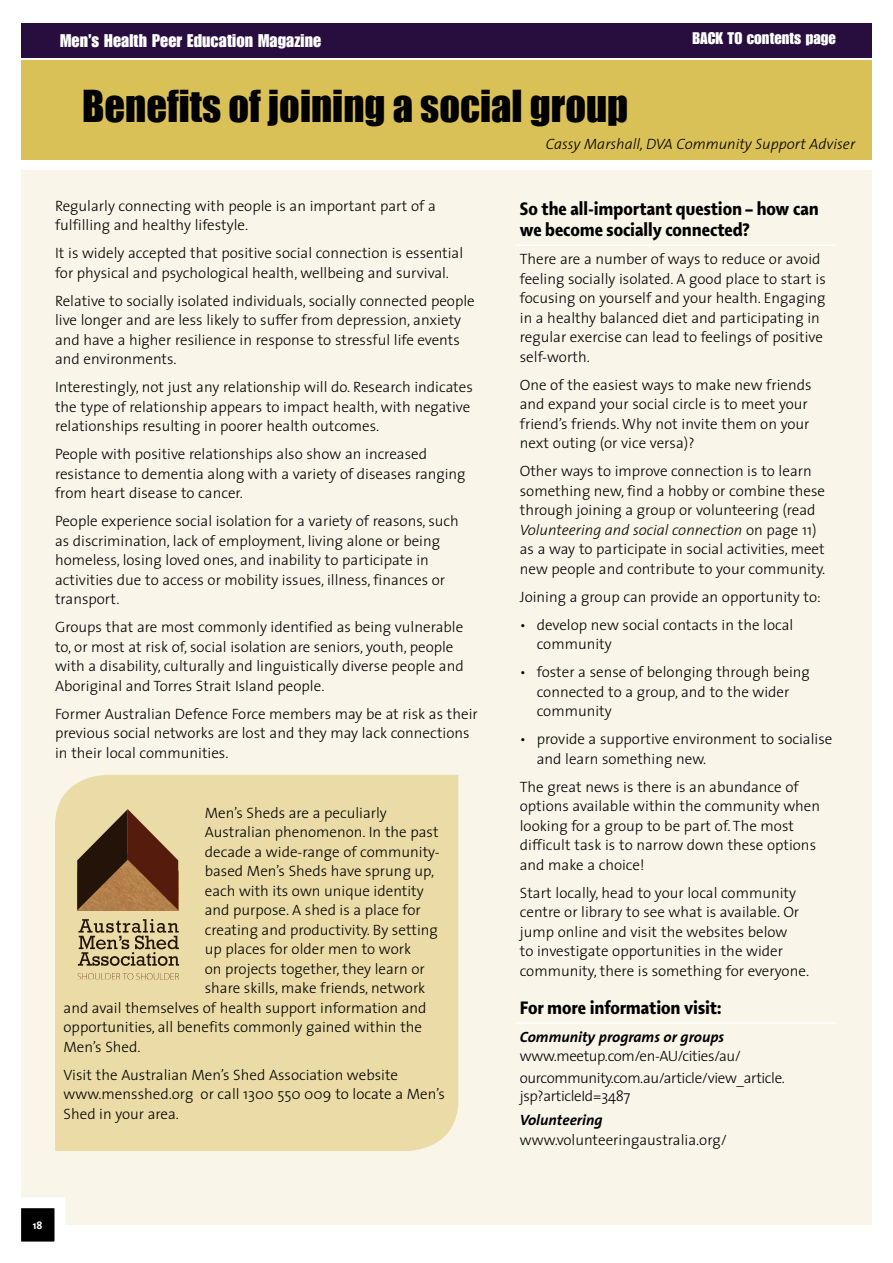
<style>
.page{position:relative;width:893px;height:1263px;background:#fff}
.page>*{position:absolute;margin:0;border:0;box-sizing:border-box;transform-origin:0 0}
.t1{font:40.5px "Impact";color:#000}
.heading_4{font:800 condensed 19.5px/21px "Shaker 2";letter-spacing:-.005em;color:#000}
.t2{font:18px "Impact LT Std";letter-spacing:.01em;color:#fff}
.t3{font:16.5px "Impact LT Std";letter-spacing:.005em;color:#fff}
.BODY{font:300 15px/19.5px "The Sans";color:#000}
.Custon_Bullet{font:300 15px/19.5px "The Sans";color:#000}
.BODY-2{font:300 15px/18px "The Sans";letter-spacing:-.025em;color:#000}
.Author{font:italic 300 15px "The Sans";color:#000}
.BODY-3{font:italic 700 15px "The Sans";color:#000}
.t4{font:700 10.8px "The Sans";color:#fff}
.s1{font-style:italic}
</style>
<div class="page">
<div style="left:21px;top:60px;width:851px;height:100px;background:#dac157"></div>
<div style="left:21px;top:170px;width:851px;height:1055px;background:#f9f5e9"></div>
<hr style="left:516px;top:245px;width:320px;height:1px;background:#fff">
<hr style="left:516px;top:1022px;width:320px;height:2px;background:#fff">
<div style="left:55px;top:775px;width:403px;height:376px;background:#ebdca7"></div>
<svg style="left:77px;top:973px;width:102px;height:7px"></svg>
<svg style="left:77px;top:809px;width:101px;height:101px;background:#866342"></svg>
<svg style="left:78px;top:919px;width:101px;height:47px;background:#afa077"></svg>
<div style="left:21px;top:23px;width:851px;height:34px;background:#270e3f"></div>
<svg style="left:21px;top:1197px;width:44px;height:45px;background:#6f6f6f"></svg>
<p class="t2" style="left:60px;top:30px;width:262px">Men’s Health Peer Education Magazine</p>
<p class="t3" style="left:692px;top:28px;width:145px">BACK TO contents page</p>
<h2 class="t1" style="left:82px;top:74px;width:547px">Benefits of joining a social group</h2>
<p class="Author" style="left:546px;top:132px;width:311px">Cassy Marshall, DVA Community Support Adviser</p>
<p class="BODY" style="left:55px;top:196px;width:382px">Regularly connecting with people is an important part of a fulfilling and healthy lifestyle.</p>
<p class="BODY" style="left:55px;top:243px;width:410px">It is widely accepted that positive social connection is essential for physical and psychological health, wellbeing and survival.</p>
<p class="BODY" style="left:55px;top:291px;width:421px">Relative to socially isolated individuals, socially connected people live longer and are less likely to suffer from depression, anxiety and have a higher resilience in response to stressful life events and environments.</p>
<p class="BODY" style="left:55px;top:377px;width:419px">Interestingly, not just any relationship will do. Research indicates the type of relationship appears to impact health, with negative relationships resulting in poorer health outcomes.</p>
<p class="BODY" style="left:55px;top:444px;width:412px">People with positive relationships also show an increased resistance to dementia along with a variety of diseases ranging from heart disease to cancer.</p>
<p class="BODY" style="left:55px;top:511px;width:405px">People experience social isolation for a variety of reasons, such as discrimination, lack of employment, living alone or being homeless, losing loved ones, and inability to participate in activities due to access or mobility issues, illness, finances or transport.</p>
<p class="BODY" style="left:55px;top:617px;width:410px">Groups that are most commonly identified as being vulnerable to, or most at risk of, social isolation are seniors, youth, people with a disability, culturally and linguistically diverse people and Aboriginal and Torres Strait Island people.</p>
<p class="BODY" style="left:55px;top:704px;width:424px">Former Australian Defence Force members may be at risk as their previous social networks are lost and they may lack connections in their local communities.</p>
<p class="BODY" style="left:205px;top:802px;width:184px">Men’s Sheds are a peculiarly</p>
<p class="BODY" style="left:205px;top:822px;width:235px">Australian phenomenon. In the past</p>
<p class="BODY" style="left:205px;top:841px;width:237px">decade a wide-range of community-</p>
<p class="BODY" style="left:205px;top:861px;width:231px">based Men’s Sheds have sprung up,</p>
<p class="BODY" style="left:205px;top:880px;width:220px">each with its own unique identity</p>
<p class="BODY" style="left:205px;top:900px;width:218px">and purpose. A shed is a place for</p>
<p class="BODY" style="left:205px;top:919px;width:235px">creating and productivity. By setting</p>
<p class="BODY" style="left:205px;top:939px;width:208px">up places for older men to work</p>
<p class="BODY" style="left:205px;top:958px;width:222px">on projects together, they learn or</p>
<p class="BODY" style="left:205px;top:978px;width:222px">share skills, make friends, network</p>
<p class="BODY" style="left:64px;top:997px;width:365px">and avail themselves of health support information and</p>
<p class="BODY" style="left:64px;top:1017px;width:360px">opportunities, all benefits commonly gained within the</p>
<p class="BODY" style="left:64px;top:1036px;width:79px">Men’s Shed.</p>
<p class="BODY" style="left:64px;top:1064px;width:383px">Visit the Australian Men’s Shed Association website www.mensshed.org or call 1300 550 009 to locate a Men’s<br>Shed in your area.</p>
<p class="heading_4" style="left:520px;top:197px;width:300px">So the all-important question – how can we become socially connected?</p>
<p class="BODY" style="left:520px;top:249px;width:307px">There are a number of ways to reduce or avoid feeling socially isolated. A good place to start is focusing on yourself and your health. Engaging in a healthy balanced diet and participating in regular exercise can lead to feelings of positive self-worth.</p>
<p class="BODY" style="left:520px;top:374px;width:293px">One of the easiest ways to make new friends and expand your social circle is to meet your friend’s friends. Why not invite them on your next outing (or vice versa)?</p>
<p class="BODY" style="left:520px;top:461px;width:307px">Other ways to improve connection is to learn something new, find a hobby or combine these through joining a group or volunteering (read <span class="s1">Volunteering and social connection</span> on page 11) as a way to participate in social activities, meet new people and contribute to your community.</p>
<p class="BODY" style="left:520px;top:586px;width:302px">Joining a group can provide an opportunity to:</p>
<p class="Custon_Bullet" style="left:537px;top:614px;width:258px;text-indent:-17px">• develop new social contacts in the local community</p>
<p class="Custon_Bullet" style="left:537px;top:662px;width:275px;text-indent:-17px">• foster a sense of belonging through being connected to a group, and to the wider community</p>
<p class="Custon_Bullet" style="left:537px;top:729px;width:297px;text-indent:-17px">• provide a supportive environment to socialise and learn something new.</p>
<p class="BODY" style="left:520px;top:776px;width:302px">The great news is there is an abundance of options available within the community when looking for a group to be part of. The most difficult task is to narrow down these options and make a choice!</p>
<p class="BODY" style="left:520px;top:882px;width:291px">Start locally, head to your local community centre or library to see what is available. Or jump online and visit the websites below<br>to investigate opportunities in the wider community, there is something for everyone.</p>
<p class="heading_4" style="left:520px;top:996px;width:204px">For more information visit:</p>
<p class="BODY-3" style="left:520px;top:1024px;width:206px">Community programs or groups</p>
<p class="BODY-2" style="left:520px;top:1047px;width:223px">www.meetup.com/en-AU/cities/au/</p>
<p class="BODY-2" style="left:520px;top:1069px;width:267px">ourcommunity.com.au/article/view_article. jsp?articleId=3487</p>
<p class="BODY-3" style="left:520px;top:1107px;width:84px">Volunteering</p>
<p class="BODY" style="left:520px;top:1129px;width:209px">www.volunteeringaustralia.org/</p>
<p class="t4" style="left:33px;top:1216px;width:11px">18</p>
</div>
